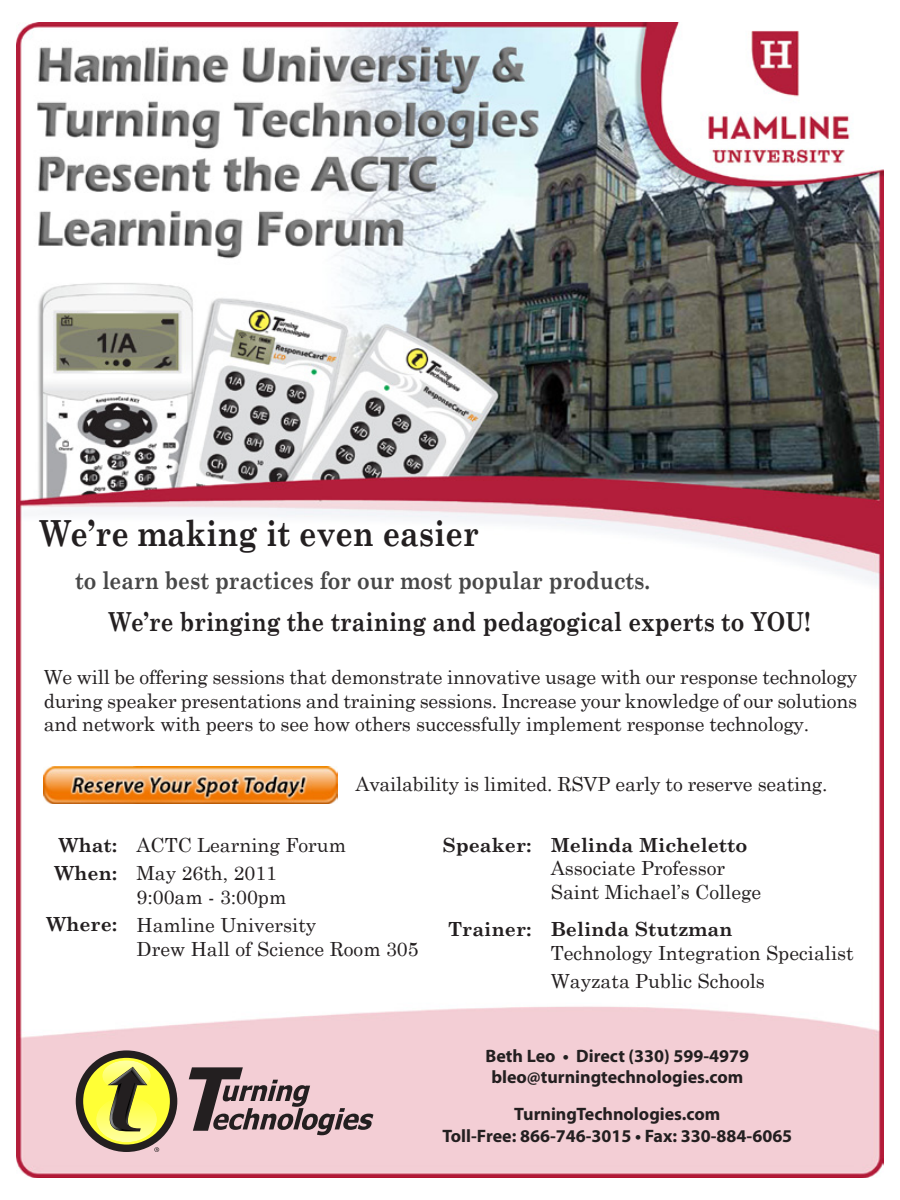
<style>
.page{position:relative;width:900px;height:1200px;background:#fff}
.page>*{position:absolute;margin:0;border:0;box-sizing:border-box;transform-origin:0 0}
.t1{font:700 36px "Century Schoolbook";color:#231f20;scale:.85 1}
.t2{font:700 26.25px "Century Schoolbook";color:#231f20;scale:.85 1}
.t3{font:700 24.3px "Century Schoolbook";color:#474747;scale:.85 1}
.t4{font:19.5px/23.4px "Century Schoolbook";color:#231f20;text-align:justify}
.t5{font:700 19.5px "Century Schoolbook";color:#231f20}
.t6{font:700 18px "Myriad Pro";color:#231f20}
</style>
<div class="page">
<img style="left:16px;top:22px;width:867px;height:1156px">
<svg style="left:189px;top:1067px;width:184px;height:68px;background:#b2979c"></svg>
<div style="left:76px;top:1050px;width:101px;height:102px;background:#231f20;border-radius:50%"></div>
<div style="left:83px;top:1058px;width:87px;height:87px;background:#ffff36;border-radius:50%"></div>
<svg style="left:96px;top:1097px;width:61px;height:45px"></svg>
<svg style="left:102px;top:1060px;width:49px;height:31px"></svg>
<svg style="left:108px;top:1067px;width:39px;height:64px;background:#949344"></svg>
<svg style="left:154px;top:1147px;width:5px;height:5px"></svg>
<img style="left:44px;top:766px;width:294px;height:38px">
<p class="t1" style="left:40px;top:505px;width:517px">We’re making it even easier</p>
<p class="t3" style="left:75px;top:562px;width:678px">to learn best practices for our most popular products.</p>
<p class="t2" style="left:109px;top:601px;width:827px">We’re bringing the training and pedagogical experts to YOU!</p>
<p class="t4" style="left:44px;top:664px;width:815px">We will be offering sessions that demonstrate innovative usage with our response technology during speaker presentations and training sessions. Increase your knowledge of our solutions and network with peers to see how others successfully implement response technology.</p>
<p class="t5" style="left:59px;top:830px;width:60px">What:</p>
<p class="t5" style="left:55px;top:858px;width:64px">When:</p>
<p class="t5" style="left:47px;top:909px;width:72px">Where:</p>
<p class="t4" style="left:356px;top:771px;width:474px">Availability is limited. RSVP early to reserve seating.</p>
<p class="t4" style="left:137px;top:831px;width:211px">ACTC Learning Forum</p>
<p class="t4" style="left:137px;top:860px;width:142px">May 26th, 2011</p>
<p class="t4" style="left:137px;top:883px;width:151px">9:00am - 3:00pm</p>
<p class="t4" style="left:137px;top:912px;width:181px">Hamline University</p>
<p class="t4" style="left:137px;top:935px;width:284px">Drew Hall of Science Room 305</p>
<p class="t5" style="left:443px;top:830px;width:90px">Speaker:</p>
<p class="t5" style="left:448px;top:914px;width:85px">Trainer:</p>
<p class="t5" style="left:551px;top:830px;width:198px">Melinda Micheletto</p>
<p class="t4" style="left:551px;top:855px;width:176px">Associate Professor</p>
<p class="t4" style="left:551px;top:878px;width:212px">Saint Michael’s College</p>
<p class="t5" style="left:551px;top:914px;width:183px">Belinda Stutzman</p>
<p class="t4" style="left:551px;top:939px;width:304px">Technology Integration Specialist</p>
<p class="t4" style="left:551px;top:968px;width:216px">Wayzata Public Schools</p>
<p class="t6" style="left:485px;top:1044px;width:265px">Beth Leo • Direct (330) 599-4979</p>
<p class="t6" style="left:491px;top:1065px;width:254px">bleo@turningtechnologies.com</p>
<p class="t6" style="left:514px;top:1102px;width:208px">TurningTechnologies.com</p>
<p class="t6" style="left:442px;top:1124px;width:351px">Toll-Free: 866-746-3015 • Fax: 330-884-6065</p>
</div>
